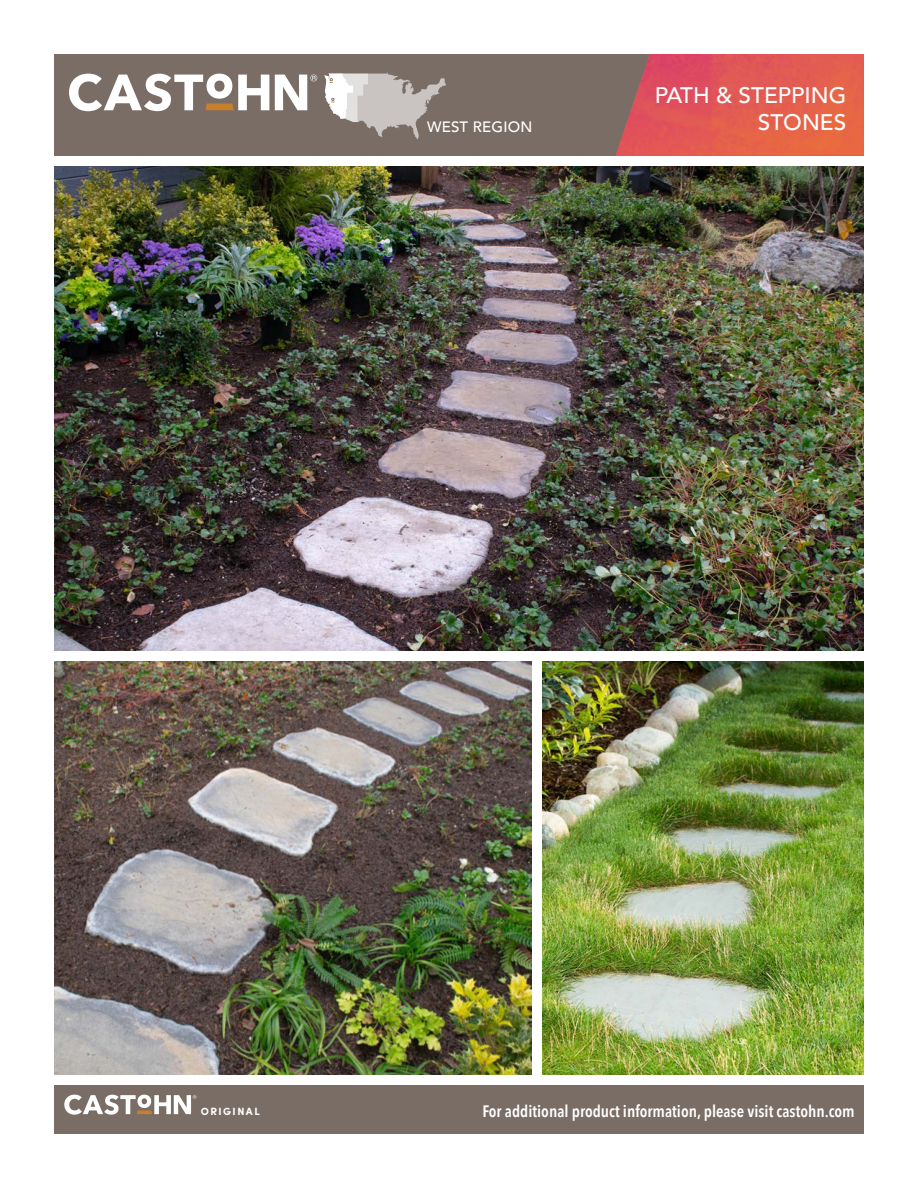
<style>
.page{position:relative;width:918px;height:1188px;background:#fff}
.page>*{position:absolute;margin:0;border:0;box-sizing:border-box;transform-origin:0 0}
.t1{font:500 22.5px "Avenir";color:#fff}
.t2{font:600 16.5px "Avenir Next Condensed";color:#fff}
.t3{font:500 15px "Avenir";letter-spacing:.015em;color:#fff}
.t4{font:700 10.5px "Sofia Pro";letter-spacing:.14em;color:#fff}
</style>
<div class="page">
<div style="left:54px;top:54px;width:810px;height:102px;background:#7a6d65"></div>
<img style="left:616px;top:54px;width:248px;height:102px">
<img style="left:54px;top:167px;width:810px;height:483px">
<img style="left:542px;top:661px;width:322px;height:414px">
<svg style="left:69px;top:74px;width:200px;height:37px"></svg>
<svg style="left:275px;top:75px;width:42px;height:35px"></svg>
<img style="left:54px;top:661px;width:477px;height:414px">
<div style="left:54px;top:1086px;width:810px;height:48px;background:#7a6d65"></div>
<svg style="left:64px;top:1095px;width:132px;height:20px"></svg>
<svg style="left:325px;top:72px;width:121px;height:67px"></svg>
<p class="t3" style="left:427px;top:113px;width:107px">WEST REGION</p>
<p class="t1" style="left:655px;top:75px;width:193px">PATH &amp; STEPPING</p>
<p class="t1" style="left:758px;top:102px;width:90px">STONES</p>
<p class="t4" style="left:201px;top:1103px;width:60px">ORIGINAL</p>
<p class="t2" style="left:482px;top:1101px;width:374px">For additional product information, please visit castohn.com</p>
</div>
